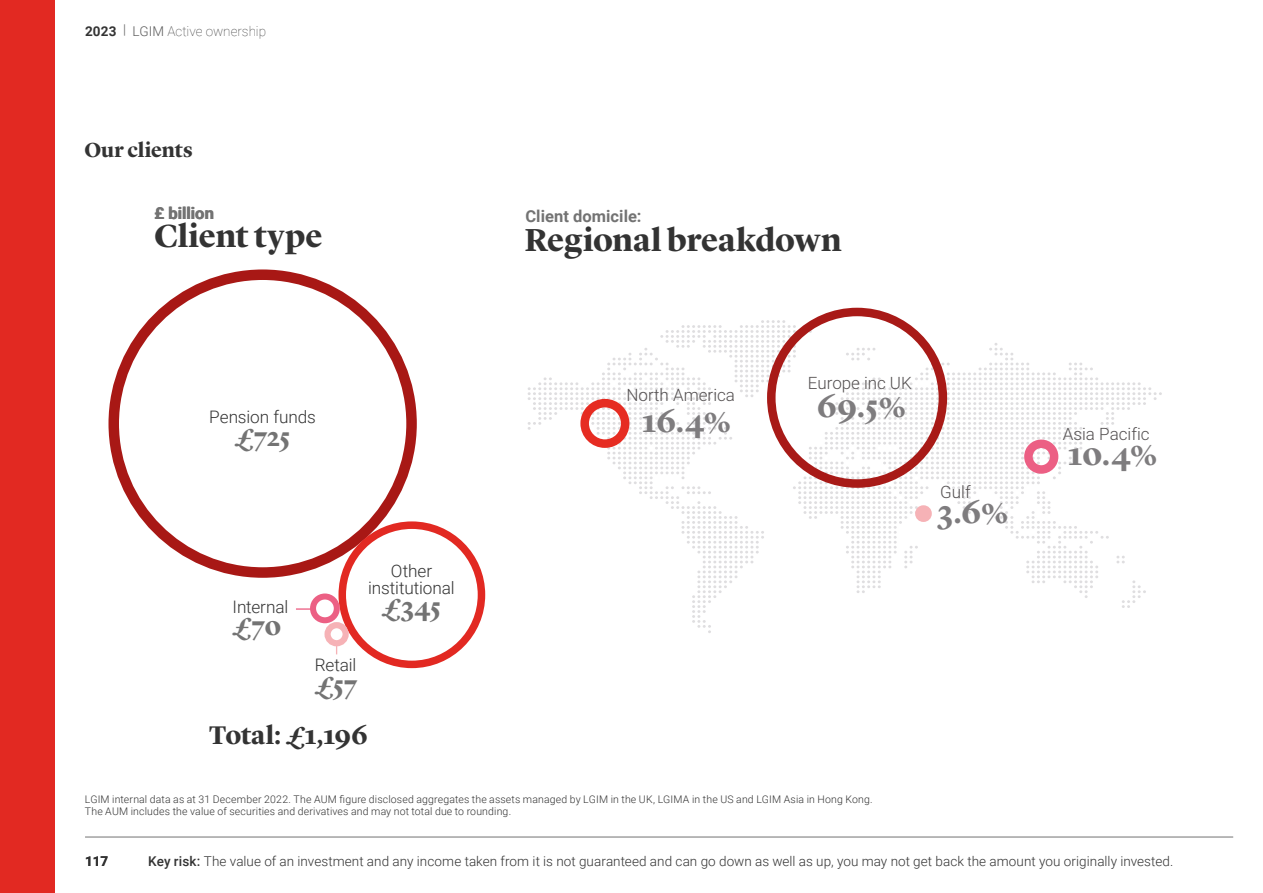
<style>
.page{position:relative;width:1263px;height:893px;background:#fff}
.page>*{position:absolute;margin:0;border:0;box-sizing:border-box;transform-origin:0 0}
.Body_copy_and_chart{font:700 33px "Lyon Display";letter-spacing:-.005em;color:#333}
.t1{font:700 31.95px "Lyon Display";color:#7e7c7e}
.Body_copy_and_chart-2{font:700 26.55px "Lyon Display";color:#737373}
.Body_copy_and_chart-3{font:700 26.55px "Lyon Display";letter-spacing:-.01em;color:#333}
.Body_copy_and_chart-4{font:700 21px "Lyon Display";color:#333}
.Body_copy_and_chart-5{font:300 17.25px/17.2px "Roboto";letter-spacing:-.01em;color:#333;text-align:center}
.t2{font:300 16.95px "Roboto";color:#545051}
.Body_copy_and_chart-6{font:700 16.5px "Roboto";color:#737373}
.body_copy_standard{font:300 13.5px "Roboto";letter-spacing:.005em;color:#333}
.t3{font:100 13.5px "Roboto";letter-spacing:-.005em;color:#333}
.t4{font:700 13.5px "Roboto";color:#333}
.Source_7pt{font:300 10.5px/12px "Roboto";letter-spacing:.015em;color:#333}
.s1{font-weight:700}
.s2{font-weight:300;color:#5c5c5c}
.s3{font-weight:500}
</style>
<div class="page">
<hr style="left:85px;top:837px;width:1148px;height:1px;background:#737373">
<div style="left:0;top:0;width:54px;height:893px;background:#e22922"></div>
<svg style="left:528px;top:320px;width:634px;height:313px"></svg>
<div style="left:767px;top:308px;width:180px;height:180px;border:9px solid #a81a17;border-radius:50%"></div>
<div style="left:580px;top:399px;width:49px;height:49px;border:9px solid #e62c22;border-radius:50%"></div>
<div style="left:1024px;top:440px;width:34px;height:34px;border:9px solid #ec5f84;border-radius:50%"></div>
<div style="left:915px;top:505px;width:17px;height:17px;border:9px solid #f6b2b6;border-radius:50%"></div>
<svg style="left:296px;top:608px;width:14px;height:2px"></svg>
<div style="left:108px;top:269px;width:309px;height:309px;border:10px solid #a81815;border-radius:50%"></div>
<div style="left:338px;top:521px;width:147px;height:147px;border:8px solid #e22922;border-radius:50%"></div>
<div style="left:310px;top:593px;width:30px;height:30px;border:6px solid #ec6084;border-radius:50%"></div>
<div style="left:324px;top:622px;width:25px;height:24px;border:6px solid #f6b2b6;border-radius:50%"></div>
<p class="t3" style="left:85px;top:21px;width:183px"><span class="s1">2023</span> <span class="s2">| LGIM</span> Active ownership</p>
<p class="Body_copy_and_chart-4" style="left:84px;top:134px;width:110px">Our clients</p>
<p class="Body_copy_and_chart-6" style="left:154px;top:201px;width:61px">£ billion</p>
<p class="Body_copy_and_chart" style="left:154px;top:211px;width:170px">Client type</p>
<p class="Body_copy_and_chart-6" style="left:525px;top:205px;width:118px">Client domicile:</p>
<p class="Body_copy_and_chart" style="left:525px;top:215px;width:319px">Regional breakdown</p>
<p class="Body_copy_and_chart-5" style="left:209px;top:408px;width:108px">Pension funds</p>
<p class="Body_copy_and_chart-2" style="left:235px;top:417px;width:57px">£725</p>
<p class="Body_copy_and_chart-5" style="left:233px;top:598px;width:57px">Internal</p>
<p class="Body_copy_and_chart-2" style="left:233px;top:607px;width:50px">£70</p>
<p class="Body_copy_and_chart-5" style="left:368px;top:561px;width:88px">Other institutional</p>
<p class="Body_copy_and_chart-2" style="left:382px;top:588px;width:61px">£345</p>
<p class="Body_copy_and_chart-5" style="left:315px;top:656px;width:43px">Retail</p>
<p class="Body_copy_and_chart-2" style="left:315px;top:665px;width:44px">£57</p>
<p class="Body_copy_and_chart-3" style="left:209px;top:716px;width:160px">Total: £1,196</p>
<p class="t2" style="left:626px;top:383px;width:110px">North America</p>
<p class="t1" style="left:642px;top:397px;width:91px">16.4%</p>
<p class="t2" style="left:808px;top:371px;width:105px">Europe inc UK</p>
<p class="t1" style="left:817px;top:382px;width:91px">69.5%</p>
<p class="Source_7pt" style="left:85px;top:793px;width:789px">LGIM internal data as at 31 December 2022. The AUM figure disclosed aggregates the assets managed by LGIM in the UK, LGIMA in the US and LGIM Asia in Hong Kong.<br>The AUM includes the value of securities and derivatives and may not total due to rounding.</p>
<p class="t2" style="left:940px;top:480px;width:32px">Gulf</p>
<p class="t1" style="left:937px;top:488px;width:73px">3.6%</p>
<p class="t2" style="left:1063px;top:422px;width:88px">Asia Pacific</p>
<p class="t1" style="left:1068px;top:430px;width:91px">10.4%</p>
<p class="t4" style="left:85px;top:852px;width:25px">117</p>
<p class="body_copy_standard" style="left:148px;top:852px;width:1026px"><span class="s3">Key risk:</span> The value of an investment and any income taken from it is not guaranteed and can go down as well as up, you may not get back the amount you originally invested.</p>
</div>
